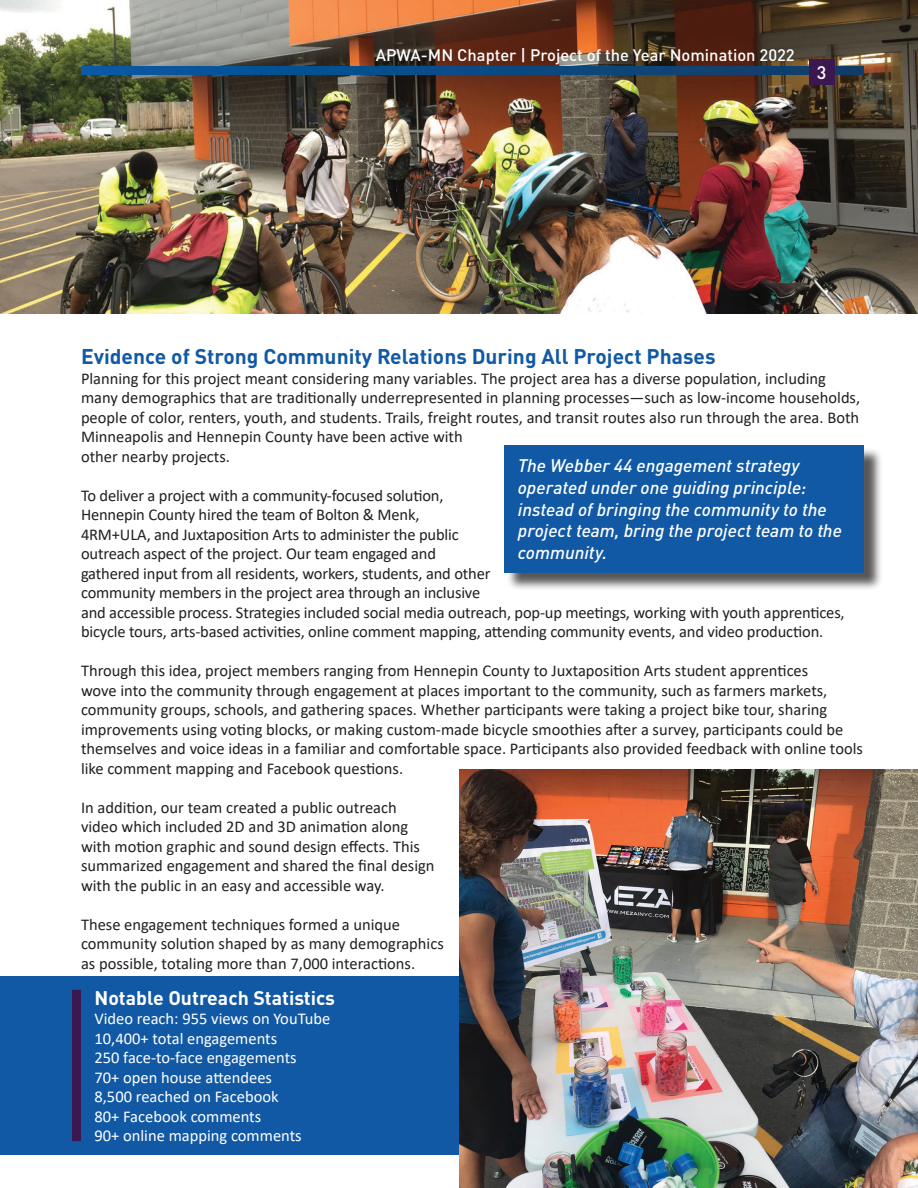
<style>
.page{position:relative;width:918px;height:1188px;background:#fff}
.page>*{position:absolute;margin:0;border:0;box-sizing:border-box;transform-origin:0 0}
.t1{font:700 21px "DINOT";color:#1159a5}
.t2{font:700 19.5px "DINOT";color:#fff}
.t3{font:italic 500 18px/21.6px "DINOT";color:#fff}
.t4{font:500 18px "DINOT";color:#fff}
.t5{font:16.5px/19.5px "Calibri";color:#231f20}
.t6{font:16.5px/19.5px "Calibri";color:#fff}
.t7{font:500 16.5px "DINOT";color:#fff}
</style>
<div class="page">
<div style="left:0;top:976px;width:111px;height:179px;background:#1159a5"></div>
<img style="left:0;top:0;width:918px;height:314px">
<svg style="left:81px;top:66px;width:783px;height:9px;background:#0a4a85"></svg>
<div style="left:809px;top:60px;width:25px;height:25px;background:#3c1851"></div>
<div style="left:507px;top:447px;width:376px;height:144px;background:#231f20;opacity:.75"></div>
<div style="left:504px;top:445px;width:360px;height:127px;background:#1159a5"></div>
<div style="left:81px;top:976px;width:403px;height:179px;background:#1159a5"></div>
<img style="left:459px;top:770px;width:459px;height:418px">
<div style="left:72px;top:990px;width:9px;height:151px;background:#3c1851"></div>
<p class="t7" style="left:376px;top:45px;width:421px">APWA-MN Chapter | Project of the Year Nomination 2022</p>
<p class="t4" style="left:817px;top:61px;width:11px">3</p>
<p class="t1" style="left:81px;top:343px;width:636px">Evidence of Strong Community Relations During All Project Phases</p>
<p class="t5" style="left:81px;top:368px;width:781px">Planning for this project meant considering many variables. The project area has a diverse population, including many demographics that are traditionally underrepresented in planning processes—such as low-income households, people of color, renters, youth, and students. Trails, freight routes, and transit routes also run through the area. Both Minneapolis and Hennepin County have been active with<br>other nearby projects.</p>
<p class="t5" style="left:81px;top:485px;width:765px">To deliver a project with a community-focused solution,<br>Hennepin County hired the team of Bolton &amp; Menk,<br>4RM+ULA, and Juxtaposition Arts to administer the public<br>outreach aspect of the project. Our team engaged and<br>gathered input from all residents, workers, students, and other<br>community members in the project area through an inclusive<br>and accessible process. Strategies included social media outreach, pop-up meetings, working with youth apprentices, bicycle tours, arts-based activities, online comment mapping, attending community events, and video production.</p>
<p class="t5" style="left:81px;top:661px;width:783px">Through this idea, project members ranging from Hennepin County to Juxtaposition Arts student apprentices<br>wove into the community through engagement at places important to the community, such as farmers markets, community groups, schools, and gathering spaces. Whether participants were taking a project bike tour, sharing improvements using voting blocks, or making custom-made bicycle smoothies after a survey, participants could be themselves and voice ideas in a familiar and comfortable space. Participants also provided feedback with online tools like comment mapping and Facebook questions.</p>
<p class="t5" style="left:81px;top:797px;width:355px">In addition, our team created a public outreach video which included 2D and 3D animation along with motion graphic and sound design effects. This summarized engagement and shared the final design with the public in an easy and accessible way.</p>
<p class="t5" style="left:81px;top:914px;width:364px">These engagement techniques formed a unique community solution shaped by as many demographics as possible, totaling more than 7,000 interactions.</p>
<p class="t3" style="left:518px;top:455px;width:326px">The Webber 44 engagement strategy operated under one guiding principle: instead of bringing the community to the project team, bring the project team to the community.</p>
<p class="t2" style="left:94px;top:985px;width:242px">Notable Outreach Statistics</p>
<p class="t6" style="left:94px;top:1009px;width:237px">Video reach: 955 views on YouTube<br>10,400+ total engagements<br>250 face-to-face engagements<br>70+ open house attendees<br>8,500 reached on Facebook<br>80+ Facebook comments<br>90+ online mapping comments</p>
</div>
